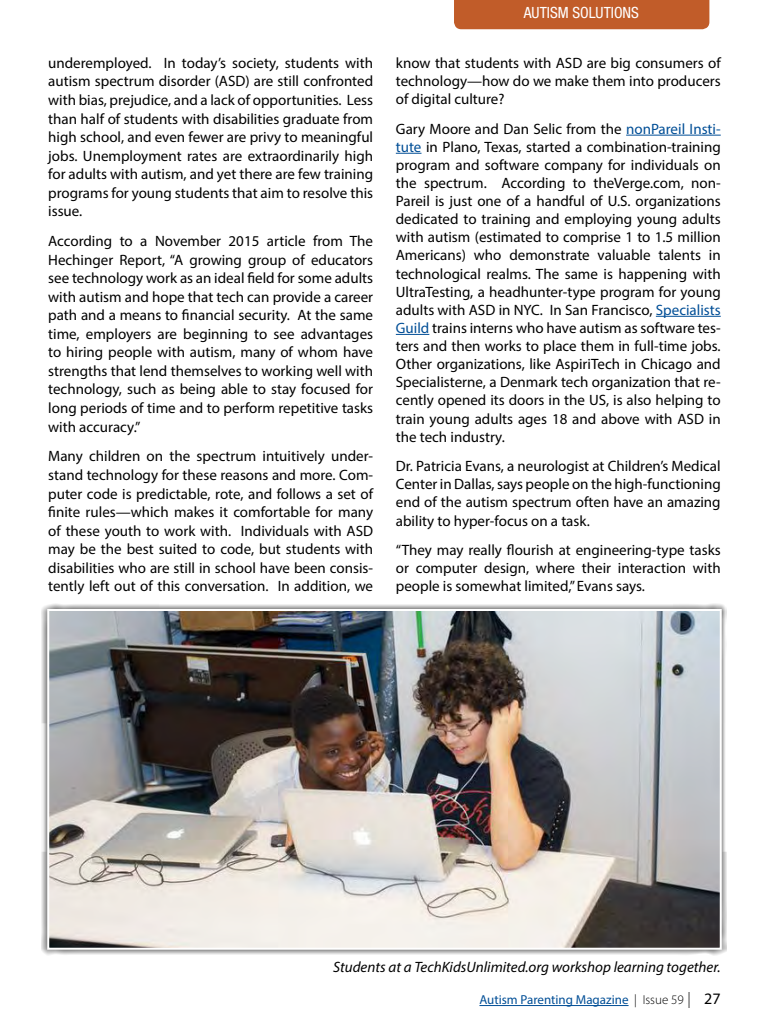
<style>
.page{position:relative;width:769px;height:1024px;background:#fff}
.page>*{position:absolute;margin:0;border:0;box-sizing:border-box;transform-origin:0 0}
.t1{font:condensed 15.5px "Helvetica Neue LT Std";color:#fff}
.t2{font:15px/18.5px "Myriad Pro";color:#000;text-align:justify}
.t3{font:italic 15px "Myriad Pro";color:#000}
.t4{font:13px "Myriad Pro";color:#004e96}
.s1{color:#004e96}
.s2{font-weight:300;color:#000}
.s3{font-weight:300;font-size:16px;color:#000}
.s4{font-size:16px;color:#000}
</style>
<div class="page">
<hr style="left:625px;top:135px;width:95px;height:1px;background:#004e96">
<svg style="left:395px;top:153px;width:26px;height:1px"></svg>
<hr style="left:655px;top:316px;width:65px;height:1px;background:#004e96">
<hr style="left:395px;top:334px;width:34px;height:1px;background:#004e96">
<div style="left:454px;top:0;width:255px;height:29px;background:#c15c29"></div>
<div style="left:41px;top:603px;width:685px;height:352px;background:#000;opacity:.75"></div>
<img style="left:50px;top:612px;width:668px;height:335px">
<div style="left:47px;top:609px;width:674px;height:341px;border:2px solid #fff"></div>
<hr style="left:479px;top:1005px;width:149px;height:1px;background:#004e96">
<p class="t2" style="left:48px;top:53px;width:326px">underemployed. In today’s society, students with autism spectrum disorder (ASD) are still confronted with bias, prejudice, and a lack of opportunities. Less than half of students with disabilities graduate from high school, and even fewer are privy to meaningful jobs. Unemployment rates are extraordinarily high for adults with autism, and yet there are few training programs for young students that aim to resolve this issue.</p>
<p class="t2" style="left:48px;top:232px;width:326px">According to a November 2015 article from The Hechinger Report, “A growing group of educators see technology work as an ideal field for some adults with autism and hope that tech can provide a career path and a means to financial security. At the same time, employers are beginning to see advantages to hiring people with autism, many of whom have strengths that lend themselves to working well with technology, such as being able to stay focused for long periods of time and to perform repetitive tasks with accuracy.”</p>
<p class="t2" style="left:48px;top:447px;width:326px">Many children on the spectrum intuitively under&shy;stand technology for these reasons and more. Com&shy;puter code is predictable, rote, and follows a set of finite rules—which makes it comfortable for many of these youth to work with. Individuals with ASD may be the best suited to code, but students with disabilities who are still in school have been consis&shy;tently left out of this conversation. In addition, we</p>
<p class="t1" style="left:523px;top:4px;width:116px">AUTISM SOLUTIONS</p>
<p class="t2" style="left:395px;top:54px;width:326px;line-height:18.1px">know that students with ASD are big consumers of technology—how do we make them into producers of digital culture?</p>
<p class="t2" style="left:395px;top:119px;width:326px;line-height:18.1px">Gary Moore and Dan Selic from the <span class="s1">nonPareil Insti&shy;tute</span> in Plano, Texas, started a combination-training program and software company for individuals on the spectrum. According to theVerge.com, non-Pareil is just one of a handful of U.S. organizations dedicated to training and employing young adults with autism (estimated to comprise 1 to 1.5 million Americans) who demonstrate valuable talents in technological realms. The same is happening with UltraTesting, a headhunter-type program for young adults with ASD in NYC. In San Francisco, <span class="s1">Specialists Guild</span> trains interns who have autism as software tes&shy;ters and then works to place them in full-time jobs.<br>Other organizations, like AspiriTech in Chicago and Specialisterne, a Denmark tech organization that re&shy;cently opened its doors in the US, is also helping to train young adults ages 18 and above with ASD in the tech industry.</p>
<p class="t2" style="left:395px;top:457px;width:326px;line-height:18.1px">Dr. Patricia Evans, a neurologist at Children’s Medical Center in Dallas, says people on the high-functioning end of the autism spectrum often have an amazing ability to hyper-focus on a task.</p>
<p class="t2" style="left:395px;top:541px;width:326px;line-height:18.1px">“They may really flourish at engineering-type tasks or computer design, where their interaction with people is somewhat limited,” Evans says.</p>
<p class="t3" style="left:333px;top:957px;width:389px">Students at a TechKidsUnlimited.org workshop learning together.</p>
<p class="t4" style="left:479px;top:992px;width:243px">Autism Parenting Magazine <span class="s2">| Issue 59</span> <span class="s3">|</span> <span class="s4">27</span></p>
</div>
